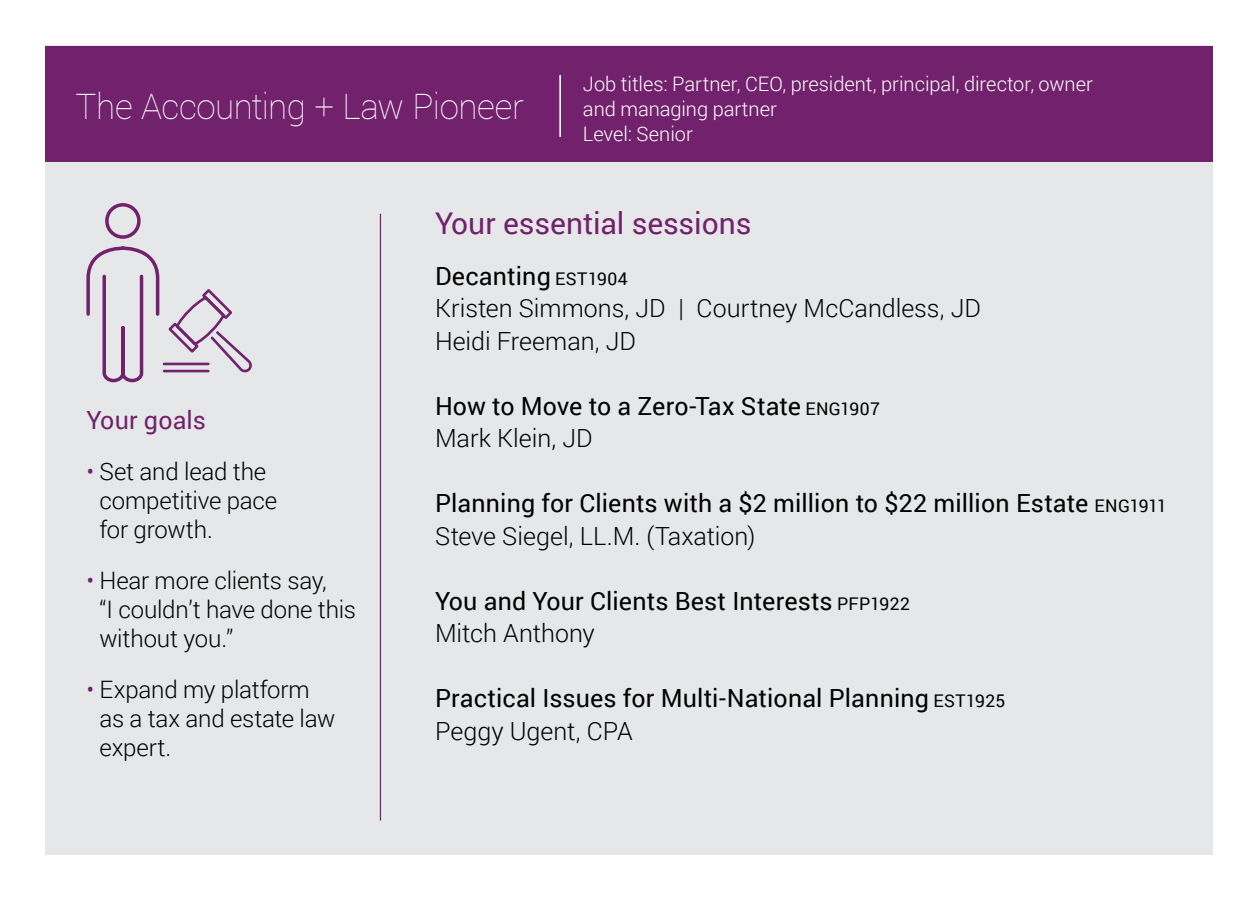
<style>
.page{position:relative;width:1260px;height:900px;background:#fff}
.page>*{position:absolute;margin:0;border:0;box-sizing:border-box;transform-origin:0 0}
.t1{font:100 35px "Roboto";letter-spacing:-.01em;color:#fff}
.t2{font:30px "Roboto";letter-spacing:-.005em;color:#72226d}
.t3{font:25px/32.5px "Roboto";letter-spacing:.005em;color:#000}
.t4{font:300 25px/32.5px "Roboto";color:#000}
.t5{font:25px "Roboto";letter-spacing:.005em;color:#72226d}
.t6{font:300 24px/28.8px "Roboto";letter-spacing:-.01em;color:#000}
.t7{font:300 20px/25px "Roboto";color:#fff}
.s1{color:#72226d}
.s2{font-weight:400}
.s3{font-weight:400;font-size:17.5px}
.s4{font-size:17.5px}
.s5{font-weight:300}
</style>
<div class="page">
<div style="left:45px;top:45px;width:1167px;height:810px;background:#e6e7e8"></div>
<div style="left:45px;top:47px;width:1167px;height:115px;background:#72226d"></div>
<hr style="left:380px;top:214px;width:1px;height:607px;background:#72226d">
<svg style="left:86px;top:203px;width:166px;height:180px"></svg>
<hr style="left:560px;top:75px;width:1px;height:62px;background:#fff">
<h1 class="t1" style="left:75px;top:83px;width:450px">The Accounting + Law Pioneer</h1>
<p class="t7" style="left:583px;top:71px;width:511px">Job titles: Partner, CEO, president, principal, director, owner and managing partner<br>Level: Senior</p>
<p class="t2" style="left:435px;top:203px;width:318px">Your essential sessions</p>
<p class="t5" style="left:86px;top:403px;width:121px">Your goals</p>
<p class="t6" style="left:100px;top:457px;width:179px;text-indent:-13px"><span class="s1">•</span> Set and lead the competitive pace for growth.</p>
<p class="t6" style="left:100px;top:566px;width:258px;text-indent:-13px"><span class="s1">•</span> Hear more clients say,<br>“I couldn’t have done this without you.”</p>
<p class="t6" style="left:100px;top:675px;width:237px;text-indent:-13px"><span class="s1">•</span> Expand my platform as a tax and estate law expert.</p>
<p class="t4" style="left:435px;top:259px;width:547px"><span class="s2">Decanting</span> <span class="s3">EST1904<br></span>Kristen Simmons, JD | Courtney McCandless, JD<br>Heidi Freeman, JD</p>
<p class="t3" style="left:435px;top:388px;width:446px">How to Move to a Zero-Tax State <span class="s4">ENG1907<br></span><span class="s5">Mark Klein, JD</span></p>
<p class="t3" style="left:435px;top:486px;width:733px">Planning for Clients with a $2 million to $22 million Estate <span class="s4">ENG1911<br></span><span class="s5">Steve Siegel, LL.M. (Taxation)</span></p>
<p class="t3" style="left:435px;top:583px;width:476px">You and Your Clients Best Interests <span class="s4">PFP1922<br></span><span class="s5">Mitch Anthony</span></p>
<p class="t3" style="left:435px;top:681px;width:572px">Practical Issues for Multi-National Planning <span class="s4">EST1925<br></span><span class="s5">Peggy Ugent, CPA</span></p>
</div>
